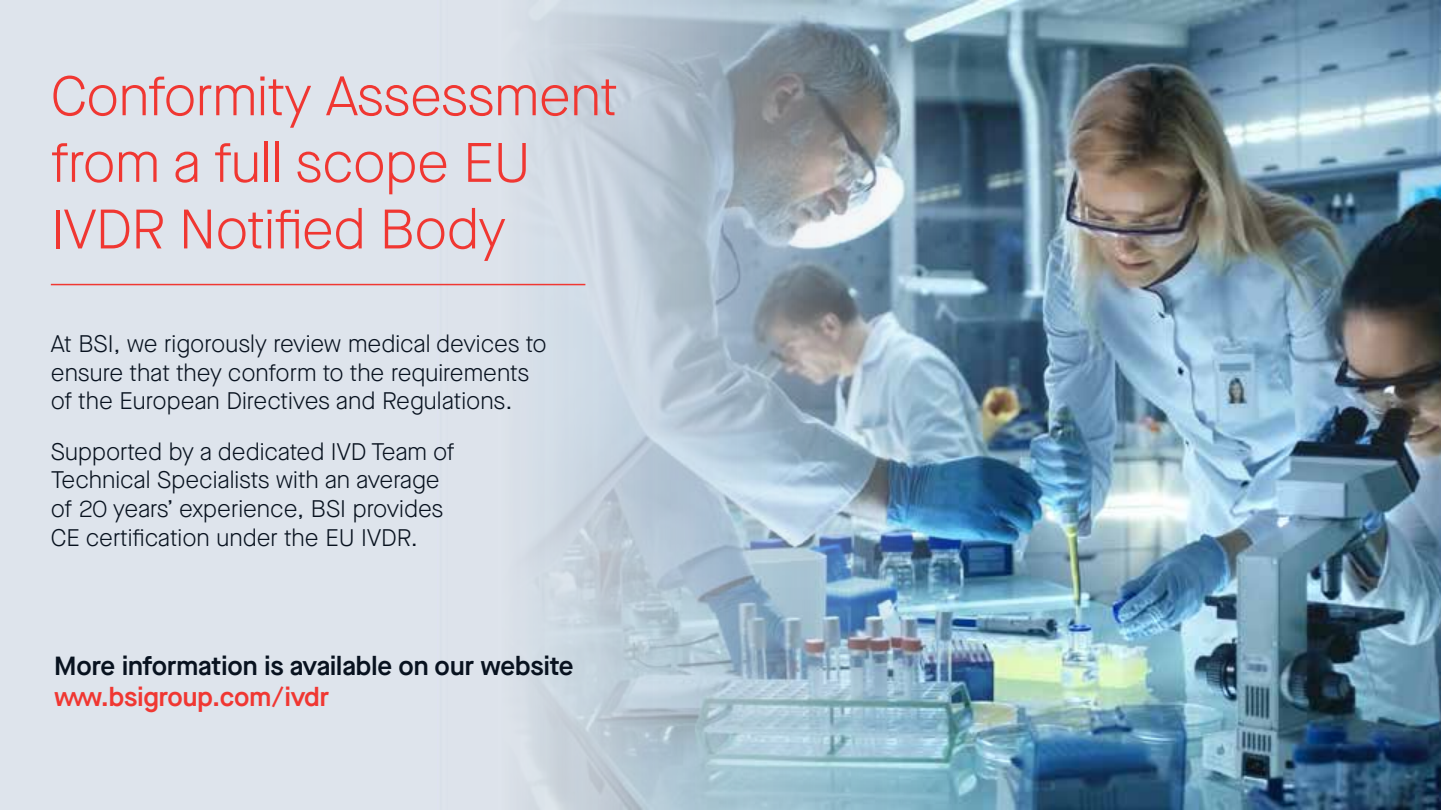
<style>
.page{position:relative;width:1441px;height:810px;background:#fff}
.page>*{position:absolute;margin:0;border:0;box-sizing:border-box;transform-origin:0 0}
.t1{font:300 55.5px/66.6px "Maison Neue";letter-spacing:-.01em;color:#f03732}
.t2{font:600 26.25px "Maison Neue";color:#08121f}
.t3{font:600 26.25px "Maison Neue";color:#f03732}
.t4{font:300 24px/28.8px "Maison Neue";color:#08121f}
</style>
<div class="page">
<div style="left:0;top:0;width:1440px;height:810px;background:#dee4ec"></div>
<img style="left:966px;top:0;width:474px;height:810px">
<img style="left:437px;top:0;width:529px;height:810px">
<hr style="left:51px;top:284px;width:534px;height:1px;background:#f03732">
<h1 class="t1" style="left:51px;top:63px;width:568px">Conformity Assessment from a full scope EU<br>IVDR Notified Body</h1>
<p class="t4" style="left:51px;top:329px;width:497px">At BSI, we rigorously review medical devices to ensure that they conform to the requirements of the European Directives and Regulations.</p>
<p class="t4" style="left:51px;top:437px;width:405px">Supported by a dedicated IVD Team of Technical Specialists with an average of 20 years’ experience, BSI provides CE certification under the EU IVDR.</p>
<p class="t2" style="left:54px;top:647px;width:521px">More information is available on our website</p>
<p class="t3" style="left:54px;top:679px;width:276px">www.bsigroup.com/ivdr</p>
</div>
